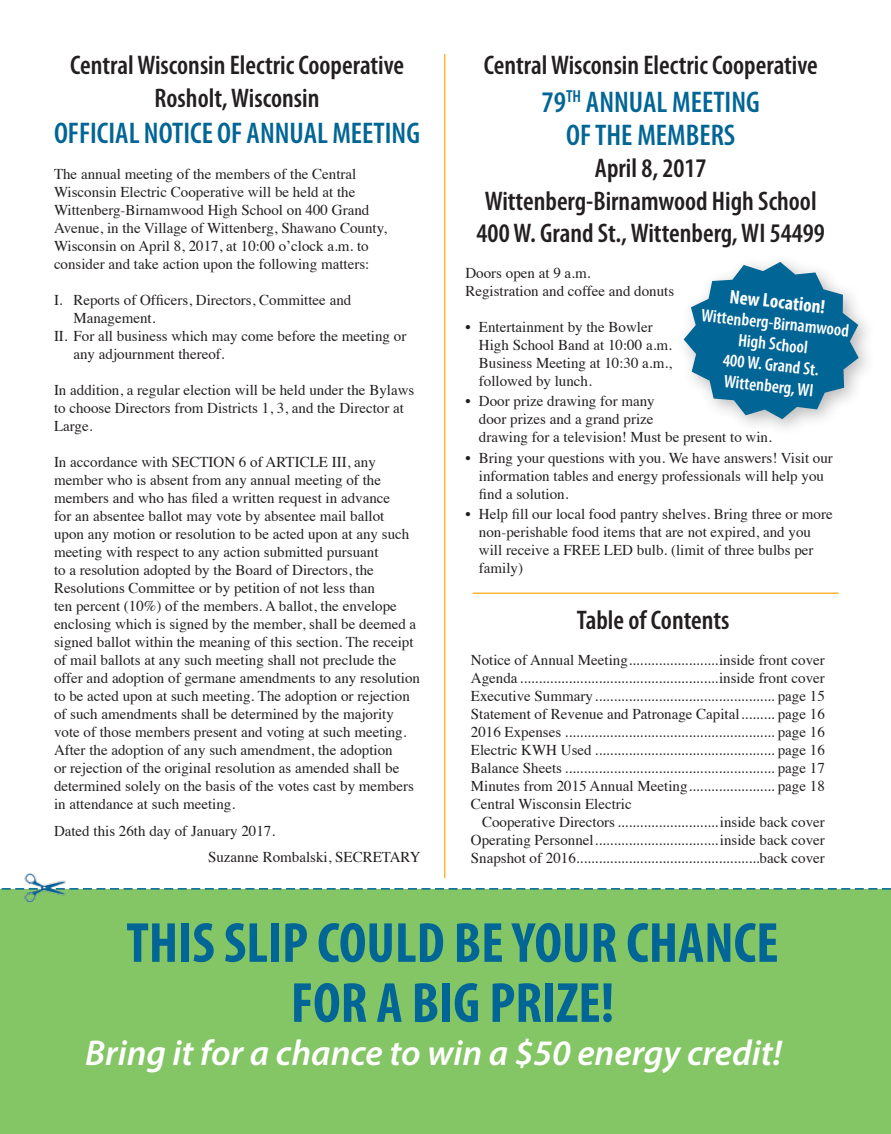
<style>
.page{position:relative;width:891px;height:1134px;background:#fff}
.page>*{position:absolute;margin:0;border:0;box-sizing:border-box;transform-origin:0 0}
.t1{font:700 condensed 57px/60px "Myriad Pro";color:#016595;text-align:center}
.t2{font:italic 600 36px "Myriad Pro";color:#fff}
.t3{font:600 condensed 30px/33px "Myriad Pro";color:#016595;text-align:center}
.t4{font:600 condensed 27px/32.4px "Myriad Pro";color:#231f20;text-align:center}
.t5{font:700 condensed 19.5px "Myriad Pro";color:#fff}
.t6{font:600 condensed 18px/21px "Myriad Pro";color:#fff;text-align:center}
.t7{font:15px/18px "Times";color:#231f20}
</style>
<div class="page">
<div style="left:0;top:890px;width:891px;height:244px;background:#84c665"></div>
<svg style="left:0;top:888px;width:891px;height:2px;background:#599f9a"></svg>
<hr style="left:444px;top:54px;width:2px;height:824px;background:#fcb53d">
<hr style="left:473px;top:592px;width:366px;height:2px;background:#fcb53d">
<div style="left:675px;top:253px;width:202px;height:185px;background:#231f20;opacity:.31"></div>
<svg style="left:684px;top:262px;width:175px;height:157px"></svg>
<img style="left:18px;top:873px;width:51px;height:30px">
<h3 class="t4" style="left:70px;top:49px;width:336px">Central Wisconsin Electric Cooperative<br>Rosholt, Wisconsin</h3>
<h3 class="t3" style="left:54px;top:116px;width:368px">OFFICIAL NOTICE OF ANNUAL MEETING</h3>
<p class="t7" style="left:54px;top:163px;width:335px">The annual meeting of the members of the Central Wisconsin Electric Cooperative will be held at the Wittenberg-Birnamwood High School on 400 Grand Avenue, in the Village of Wittenberg, Shawano County, Wisconsin on April 8, 2017, at 10:00 o’clock a.m. to consider and take action upon the following matters:</p>
<p class="t7" style="left:54px;top:289px;width:299px">I. Reports of Officers, Directors, Committee and</p>
<p class="t7" style="left:74px;top:307px;width:84px">Management.</p>
<p class="t7" style="left:54px;top:325px;width:354px">II. For all business which may come before the meeting or</p>
<p class="t7" style="left:74px;top:343px;width:153px">any adjournment thereof.</p>
<p class="t7" style="left:54px;top:379px;width:362px">In addition, a regular election will be held under the Bylaws to choose Directors from Districts 1, 3, and the Director at<br>Large.</p>
<p class="t7" style="left:54px;top:451px;width:368px">In accordance with SECTION 6 of ARTICLE III, any member who is absent from any annual meeting of the members and who has filed a written request in advance<br>for an absentee ballot may vote by absentee mail ballot<br>upon any motion or resolution to be acted upon at any such meeting with respect to any action submitted pursuant<br>to a resolution adopted by the Board of Directors, the Resolutions Committee or by petition of not less than<br>ten percent (10%) of the members. A ballot, the envelope enclosing which is signed by the member, shall be deemed a signed ballot within the meaning of this section. The receipt of mail ballots at any such meeting shall not preclude the offer and adoption of germane amendments to any resolution to be acted upon at such meeting. The adoption or rejection of such amendments shall be determined by the majority vote of those members present and voting at such meeting.<br>After the adoption of any such amendment, the adoption<br>or rejection of the original resolution as amended shall be determined solely on the basis of the votes cast by members in attendance at such meeting.</p>
<p class="t7" style="left:208px;top:816px;width:214px;line-height:26.8px;text-indent:-154px">Dated this 26th day of January 2017.<br>Suzanne Rombalski, SECRETARY</p>
<h3 class="t4" style="left:484px;top:49px;width:336px">Central Wisconsin Electric Cooperative</h3>
<h3 class="t3" style="left:542px;top:85px;width:220px">79<sup>TH</sup> ANNUAL MEETING<br>OF THE MEMBERS</h3>
<h3 class="t4" style="left:477px;top:152px;width:350px">April 8, 2017<br>Wittenberg-Birnamwood High School<br>400 W. Grand St., Wittenberg, WI 54499</h3>
<p class="t7" style="left:465px;top:263px;width:210px">Doors open at 9 a.m.<br>Registration and coffee and donuts</p>
<p class="t7" style="left:479px;top:317px;width:194px;text-indent:-14px">• Entertainment by the Bowler<br>High School Band at 10:00 a.m.<br>Business Meeting at 10:30 a.m., followed by lunch.</p>
<p class="t7" style="left:479px;top:391px;width:294px;text-indent:-14px">• Door prize drawing for many<br>door prizes and a grand prize<br>drawing for a television! Must be present to win.</p>
<p class="t7" style="left:479px;top:448px;width:355px;text-indent:-14px">• Bring your questions with you. We have answers! Visit our information tables and energy professionals will help you find a solution.</p>
<p class="t7" style="left:479px;top:504px;width:355px;text-indent:-14px">• Help fill our local food pantry shelves. Bring three or more non-perishable food items that are not expired, and you will receive a FREE LED bulb. (limit of three bulbs per family)</p>
<h3 class="t5" style="left:731px;top:284px;width:97px;rotate:6deg">New Location!</h3>
<p class="t6" style="left:703px;top:304px;width:150px;rotate:6deg">Wittenberg-Birnamwood<br>High School<br>400 W. Grand St.<br>Wittenberg, WI</p>
<h3 class="t4" style="left:577px;top:603px;width:154px">Table of Contents</h3>
<p class="t7" style="left:471px;top:650px;width:356px;text-align:justify">Notice of Annual Meeting........................inside front cover Agenda .....................................................inside front cover Executive Summary................................................ page 15<br>Statement of Revenue and Patronage Capital......... page 16<br>2016 Expenses ........................................................ page 16<br>Electric KWH Used ................................................ page 16<br>Balance Sheets ........................................................ page 17<br>Minutes from 2015 Annual Meeting....................... page 18<br>Central Wisconsin Electric</p>
<p class="t7" style="left:471px;top:812px;width:356px;text-align:justify;text-indent:11px">Cooperative Directors...........................inside back cover Operating Personnel.................................inside back cover Snapshot of 2016.................................................back cover</p>
<h1 class="t1" style="left:126px;top:912px;width:654px">THIS SLIP COULD BE YOUR CHANCE<br>FOR A BIG PRIZE!</h1>
<h2 class="t2" style="left:85px;top:1030px;width:698px">Bring it for a chance to win a $50 energy credit!</h2>
</div>
